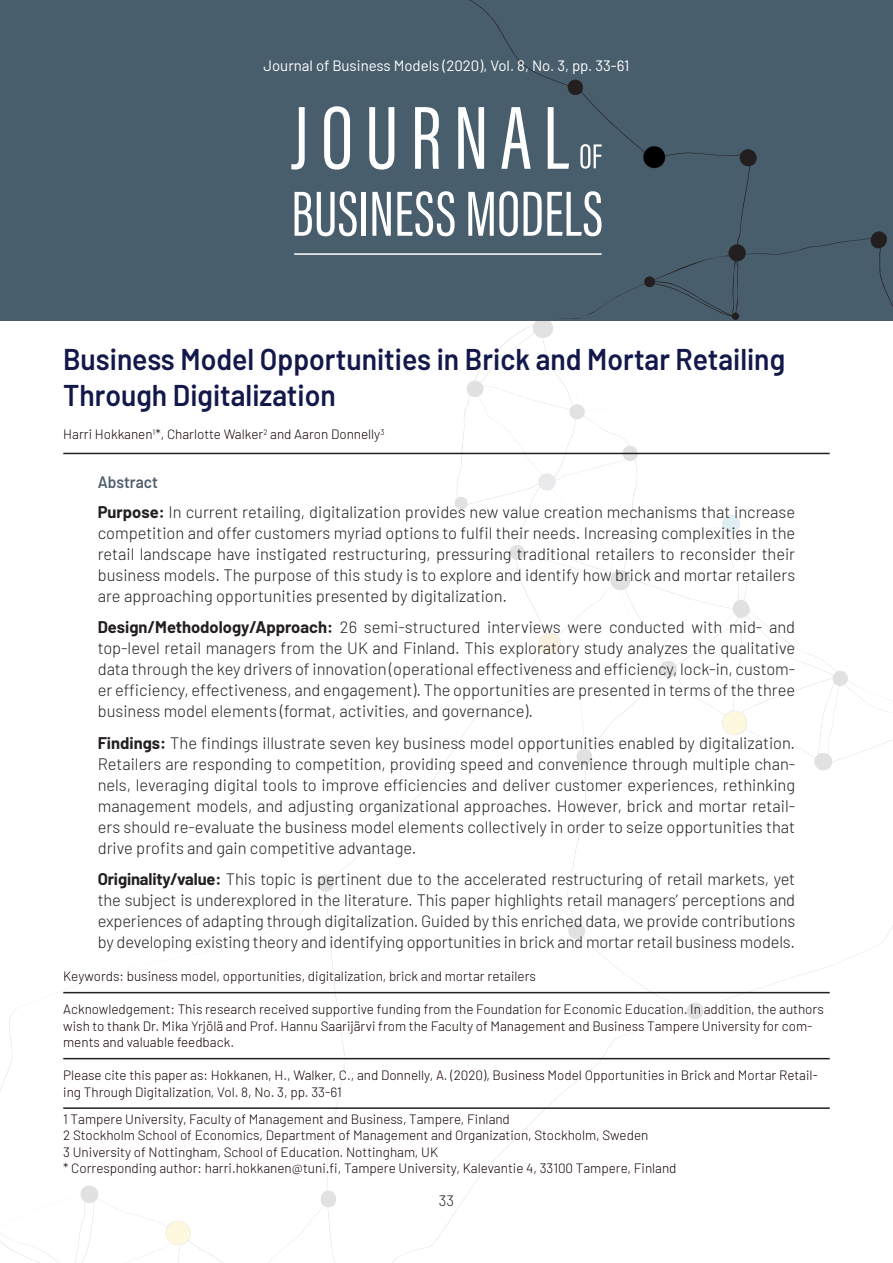
<style>
.page{position:relative;width:893px;height:1263px;background:#fff}
.page>*{position:absolute;margin:0;border:0;box-sizing:border-box;transform-origin:0 0}
.Article_Title{font:600 30px/36px "Barlow";color:#13184a;scale:.94 1}
.Abstract-list{font:300 16.5px/21px "Barlow";color:#231f20;text-align:justify}
.Abstract-head{font:600 16.5px "Barlow";color:#52616f;scale:.94 1}
.t1{font:15px "Barlow";color:#fff}
.t2{font:300 15px "Barlow";color:#231f20}
.Info-text{font:300 13.5px/16.5px "Barlow";color:#150002}
.s1{font-weight:700}
</style>
<div class="page">
<img style="left:0;top:452px;width:893px;height:811px">
<div style="left:0;top:0;width:893px;height:321px;background:#495e6c"></div>
<svg style="left:273px;top:0;width:620px;height:472px"></svg>
<hr style="left:63px;top:453px;width:767px;height:1px;background:#231f20">
<hr style="left:63px;top:992px;width:767px;height:1px;background:#231f20">
<hr style="left:63px;top:1058px;width:767px;height:1px;background:#231f20">
<hr style="left:63px;top:1107px;width:767px;height:2px;background:#231f20">
<p class="t1" style="left:263px;top:55px;width:368px">Journal of Business Models (2020), Vol. 8, No. 3, pp. 33-61</p>
<p class="Article_Title" style="left:63px;top:339px;width:769px">Business Model Opportunities in Brick and Mortar Retailing<br>Through Digitalization</p>
<p class="Info-text" style="left:63px;top:425px;width:323px">Harri Hokkanen<sup>1</sup>*, Charlotte Walker<sup>2</sup> and Aaron Donnelly<sup>3</sup></p>
<p class="Abstract-head" style="left:98px;top:470px;width:66px">Abstract</p>
<p class="Abstract-list" style="left:98px;top:500px;width:699px"><span class="s1">Purpose:</span> In current retailing, digitalization provides new value creation mechanisms that increase competition and offer customers myriad options to fulfil their needs. Increasing complexities in the retail landscape have instigated restructuring, pressuring traditional retailers to reconsider their business models. The purpose of this study is to explore and identify how brick and mortar retailers are approaching opportunities presented by digitalization.</p>
<p class="Abstract-list" style="left:98px;top:616px;width:699px"><span class="s1">Design/Methodology/Approach:</span> 26 semi-structured interviews were conducted with mid- and top-level retail managers from the UK and Finland. This exploratory study analyzes the qualitative data through the key drivers of innovation (operational effectiveness and efficiency, lock-in, custom&shy;er efficiency, effectiveness, and engagement). The opportunities are presented in terms of the three business model elements (format, activities, and governance).</p>
<p class="Abstract-list" style="left:98px;top:731px;width:699px"><span class="s1">Findings:</span> The findings illustrate seven key business model opportunities enabled by digitalization.<br>Retailers are responding to competition, providing speed and convenience through multiple chan&shy;nels, leveraging digital tools to improve efficiencies and deliver customer experiences, rethinking management models, and adjusting organizational approaches. However, brick and mortar retail&shy;ers should re-evaluate the business model elements collectively in order to seize opportunities that drive profits and gain competitive advantage.</p>
<p class="Abstract-list" style="left:98px;top:868px;width:699px"><span class="s1">Originality/value:</span> This topic is pertinent due to the accelerated restructuring of retail markets, yet the subject is underexplored in the literature. This paper highlights retail managers’ perceptions and experiences of adapting through digitalization. Guided by this enriched data, we provide contributions by developing existing theory and identifying opportunities in brick and mortar retail business models.</p>
<p class="Info-text" style="left:63px;top:967px;width:474px">Keywords: business model, opportunities, digitalization, brick and mortar retailers</p>
<p class="Info-text" style="left:63px;top:1000px;width:762px">Acknowledgement: This research received supportive funding from the Foundation for Economic Education. In addition, the authors wish to thank Dr. Mika Yrjölä and Prof. Hannu Saarijärvi from the Faculty of Management and Business Tampere University for com&shy;ments and valuable feedback.</p>
<p class="Info-text" style="left:63px;top:1066px;width:756px">Please cite this paper as: Hokkanen, H., Walker, C., and Donnelly, A. (2020), Business Model Opportunities in Brick and Mortar Retail&shy;ing Through Digitalization, Vol. 8, No. 3, pp. 33-61</p>
<p class="Info-text" style="left:63px;top:1110px;width:448px">1 Tampere University, Faculty of Management and Business, Tampere, Finland</p>
<p class="Info-text" style="left:63px;top:1126px;width:587px">2 Stockholm School of Economics, Department of Management and Organization, Stockholm, Sweden</p>
<p class="Info-text" style="left:63px;top:1143px;width:376px">3 University of Nottingham, School of Education. Nottingham, UK</p>
<p class="Info-text" style="left:63px;top:1159px;width:615px">* Corresponding author: harri.hokkanen@tuni.fi, Tampere University, Kalevantie 4, 33100 Tampere, Finland</p>
<p class="t2" style="left:439px;top:1190px;width:17px">33</p>
</div>
